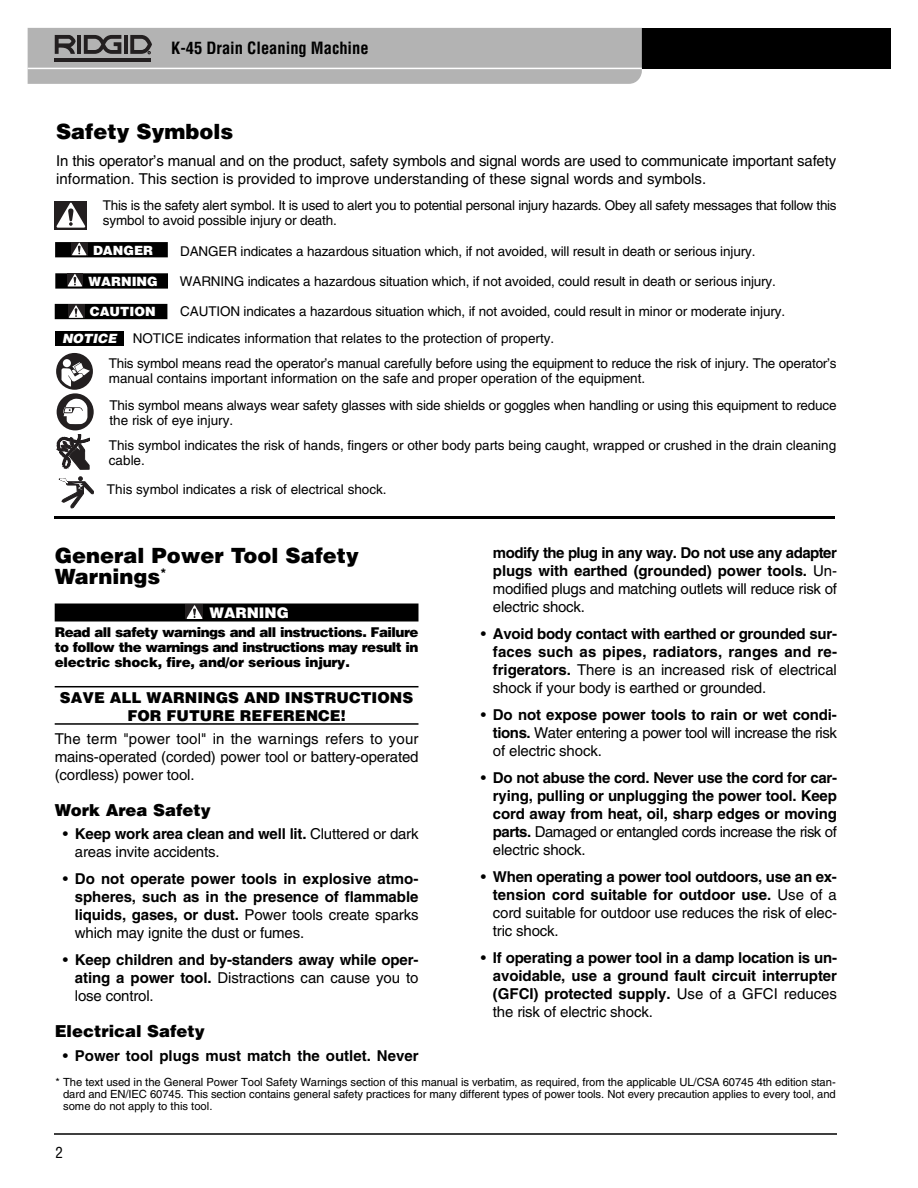
<style>
.page{position:relative;width:918px;height:1188px;background:#fff}
.page>*{position:absolute;margin:0;border:0;box-sizing:border-box;transform-origin:0 0}
.t1{font:900 21px/21px "Helvetica";color:#000}
.t2{font:900 16.5px "Helvetica";color:#000}
.t3{font:700 condensed 16.5px "Helvetica";color:#000}
.t4{font:700 15px/18px "Helvetica";letter-spacing:-.005em;color:#000;text-align:justify}
.t5{font:15px/18px "Helvetica";letter-spacing:-.01em;color:#000;text-align:justify}
.t6{font:900 15px/18px "Helvetica";color:#000;text-align:center}
.t7{font:condensed 15px "Helvetica";color:#000}
.t8{font:900 14.7px "Helvetica";color:#fff}
.t9{font:13.5px/15px "Helvetica";letter-spacing:-.01em;color:#000}
.t10{font:900 13.5px/15px "Helvetica";letter-spacing:-.015em;color:#000;text-align:justify}
.t11{font:900 12.75px "Helvetica";color:#fff}
.t12{font:italic 900 12.75px "Helvetica";color:#fff}
.t13{font:11.25px/12px "Helvetica";letter-spacing:-.01em;color:#000;text-align:justify}
.s1{font-weight:700}
.s2{font-weight:400}
</style>
<div class="page">
<hr style="left:54px;top:1133px;width:783px;height:2px;background:#000">
<div style="left:464px;top:28px;width:427px;height:41px;background:#000"></div>
<svg style="left:28px;top:28px;width:614px;height:56px;background:#afafaf"></svg>
<div style="left:55px;top:604px;width:363px;height:18px;background:#000"></div>
<hr style="left:55px;top:686px;width:363px;height:1px;background:#000">
<hr style="left:55px;top:723px;width:363px;height:2px;background:#000">
<div style="left:186px;top:604px;width:17px;height:15px;background:#231f20"></div>
<svg style="left:186px;top:605px;width:17px;height:14px"></svg>
<div style="left:55px;top:201px;width:32px;height:29px;background:#231f20"></div>
<svg style="left:56px;top:203px;width:30px;height:25px"></svg>
<div style="left:55px;top:331px;width:69px;height:14px;background:#000"></div>
<svg style="left:56px;top:353px;width:38px;height:116px"></svg>
<hr style="left:54px;top:516px;width:781px;height:3px;background:#000">
<svg style="left:59px;top:476px;width:35px;height:32px"></svg>
<div style="left:55px;top:242px;width:113px;height:15px;background:#000"></div>
<div style="left:71px;top:243px;width:16px;height:12px;background:#231f20"></div>
<svg style="left:72px;top:243px;width:15px;height:12px"></svg>
<div style="left:55px;top:273px;width:113px;height:16px;background:#000"></div>
<svg style="left:67px;top:274px;width:16px;height:13px"></svg>
<svg style="left:68px;top:274px;width:14px;height:12px"></svg>
<div style="left:55px;top:304px;width:112px;height:15px;background:#000"></div>
<div style="left:68px;top:304px;width:16px;height:13px;background:#231f20"></div>
<svg style="left:69px;top:305px;width:14px;height:12px"></svg>
<p class="t3" style="left:171px;top:41px;width:199px">K-45 Drain Cleaning Machine</p>
<h1 class="t1" style="left:56px;top:122px;width:179px">Safety Symbols</h1>
<p class="t5" style="left:56px;top:153px;width:782px">In this operator’s manual and on the product, safety symbols and signal words are used to communicate important safety information. This section is provided to improve understanding of these signal words and symbols.</p>
<p class="t9" style="left:103px;top:199px;width:735px">This is the safety alert symbol. It is used to alert you to potential personal injury hazards. Obey all safety messages that follow this symbol to avoid possible injury or death.</p>
<p class="t9" style="left:180px;top:245px;width:577px">DANGER indicates a hazardous situation which, if not avoided, will result in death or serious injury.</p>
<p class="t9" style="left:180px;top:268px;width:607px;line-height:29.5px">WARNING indicates a hazardous situation which, if not avoided, could result in death or serious injury.<br>CAUTION indicates a hazardous situation which, if not avoided, could result in minor or moderate injury.</p>
<p class="t9" style="left:109px;top:327px;width:729px;line-height:25.3px;text-indent:24px">NOTICE indicates information that relates to the protection of property.<br>This symbol means read the operator’s manual carefully before using the equipment to reduce the risk of injury. The operator’s</p>
<p class="t9" style="left:109px;top:367px;width:729px;line-height:26.7px">manual contains important information on the safe and proper operation of the equipment.<br>This symbol means always wear safety glasses with side shields or goggles when handling or using this equipment to reduce</p>
<p class="t9" style="left:110px;top:414px;width:125px">the risk of eye injury.</p>
<p class="t11" style="left:93px;top:245px;width:62px">DANGER</p>
<p class="t11" style="left:88px;top:277px;width:71px">WARNING</p>
<p class="t11" style="left:90px;top:307px;width:67px">CAUTION</p>
<p class="t12" style="left:62px;top:334px;width:58px">NOTICE</p>
<p class="t9" style="left:109px;top:439px;width:729px">This symbol indicates the risk of hands, fingers or other body parts being caught, wrapped or crushed in the drain cleaning cable.</p>
<p class="t9" style="left:107px;top:483px;width:281px">This symbol indicates a risk of electrical shock.</p>
<h1 class="t1" style="left:55px;top:547px;width:306px">General Power Tool Safety<br>Warnings<sup>*</sup></h1>
<p class="t8" style="left:209px;top:607px;width:81px">WARNING</p>
<p class="t10" style="left:55px;top:625px;width:365px">Read all safety warnings and all instructions. Failure to follow the warnings and instructions may result in electric shock, fire, and/or serious injury.</p>
<p class="t6" style="left:60px;top:689px;width:355px">SAVE ALL WARNINGS AND INSTRUCTIONS<br>FOR FUTURE REFERENCE!</p>
<p class="t5" style="left:55px;top:731px;width:365px">The term "power tool" in the warnings refers to your mains-operated (corded) power tool or battery-operated (cordless) power tool.</p>
<p class="t2" style="left:55px;top:804px;width:158px">Work Area Safety</p>
<p class="t5" style="left:75px;top:827px;width:345px;text-indent:-12px">• <span class="s1">Keep work area clean and well lit.</span> Cluttered or dark areas invite accidents.</p>
<p class="t4" style="left:75px;top:872px;width:345px;text-indent:-12px"><span class="s2">•</span> Do not operate power tools in explosive atmo&shy;spheres, such as in the presence of flammable liquids, gases, or dust. <span class="s2">Power tools create sparks which may ignite the dust or fumes.</span></p>
<p class="t4" style="left:75px;top:953px;width:345px;text-indent:-12px"><span class="s2">•</span> Keep children and by-standers away while oper&shy;ating a power tool. <span class="s2">Distractions can cause you to lose control.</span></p>
<p class="t2" style="left:55px;top:1025px;width:152px">Electrical Safety</p>
<p class="t4" style="left:63px;top:1048px;width:357px"><span class="s2">•</span> Power tool plugs must match the outlet. Never</p>
<p class="t4" style="left:493px;top:545px;width:346px">modify the plug in any way. Do not use any adap ter plugs with earthed (grounded) power tools. <span class="s2">Un - modified plugs and matching outlets will reduce risk of electric shock.</span></p>
<p class="t4" style="left:493px;top:626px;width:346px;text-indent:-12px"><span class="s2">•</span> Avoid body contact with earthed or grounded sur&shy;faces such as pipes, radiators, ranges and re - frig erators. <span class="s2">There is an increased risk of electrical shock if your body is earthed or grounded.</span></p>
<p class="t5" style="left:493px;top:707px;width:346px;text-indent:-12px">• <span class="s1">Do not expose power tools to rain or wet condi&shy;tions.</span> Water entering a power tool will increase the risk of electric shock.</p>
<p class="t4" style="left:493px;top:770px;width:346px;text-indent:-12px"><span class="s2">•</span> Do not abuse the cord. Never use the cord for car&shy;rying, pulling or unplugging the power tool. Keep cord away from heat, oil, sharp edges or moving parts. <span class="s2">Damaged or entangled cords increase the risk of electric shock.</span></p>
<p class="t4" style="left:493px;top:869px;width:345px;text-indent:-12px"><span class="s2">•</span> When operating a power tool outdoors, use an ex&shy;tension cord suitable for outdoor use. <span class="s2">Use of a cord suitable for outdoor use reduces the risk of elec&shy;tric shock.</span></p>
<p class="t4" style="left:493px;top:950px;width:346px;text-indent:-12px"><span class="s2">•</span> If operating a power tool in a damp location is un&shy;avoidable, use a ground fault circuit interrupter (GFCI) protected supply. <span class="s2">Use of a GFCI reduces the risk of electric shock.</span></p>
<p class="t13" style="left:63px;top:1078px;width:774px;text-indent:-8px">* The text used in the General Power Tool Safety Warnings section of this manual is verbatim, as required, from the applicable UL/CSA 60745 4th edition stan&shy;dard and EN/IEC 60745. This section contains general safety practices for many different types of power tools. Not every precaution applies to every tool, and some do not apply to this tool.</p>
<p class="t7" style="left:56px;top:1147px;width:9px">2</p>
</div>
